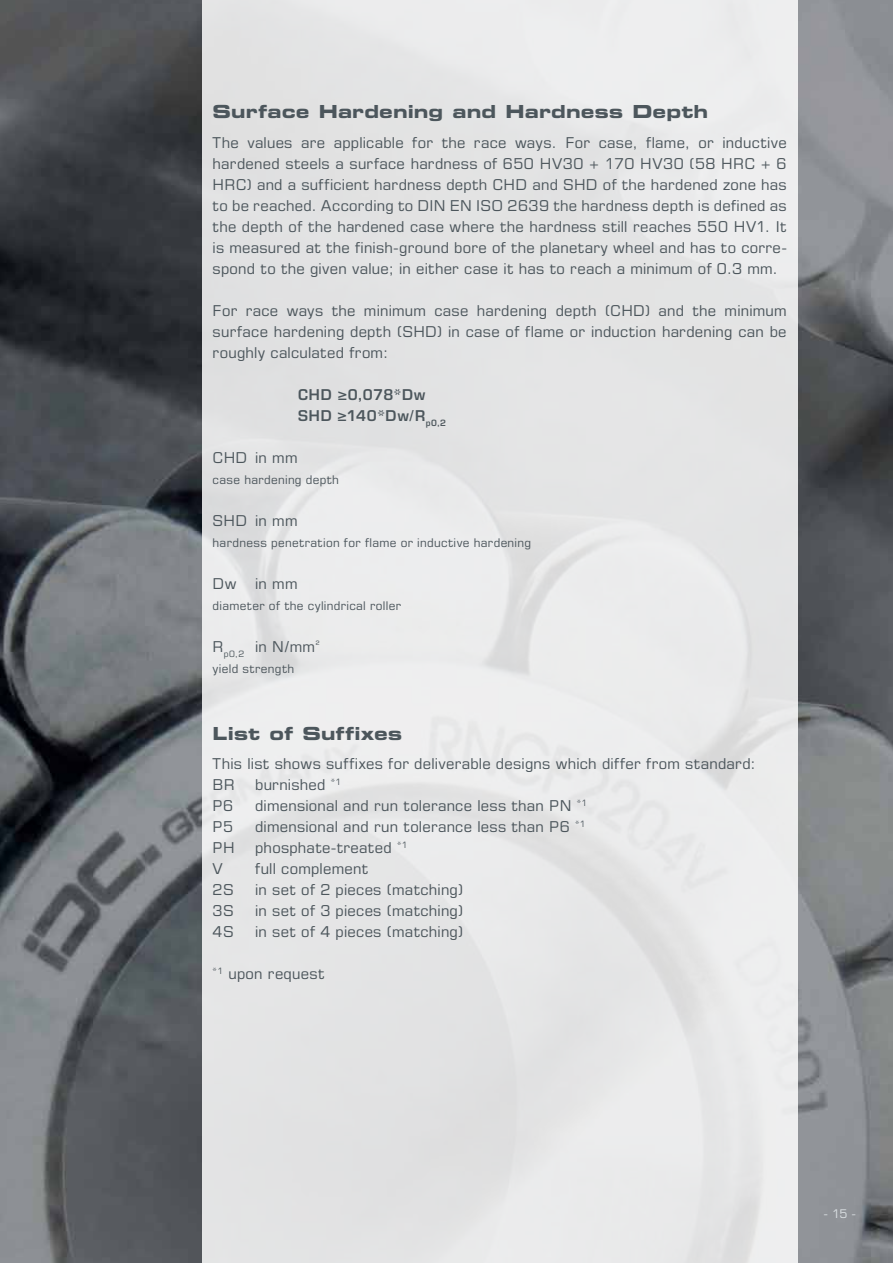
<style>
.page{position:relative;width:893px;height:1263px;background:#fff}
.page>*{position:absolute;margin:0;border:0;box-sizing:border-box;transform-origin:0 0}
.t1{font:18px "Eurostile LT Std Bold Ex 2";letter-spacing:.01em;color:#4c565c}
.t2{font:15px/21px "Eurostile LT Std";letter-spacing:.015em;color:#4c565c;text-align:justify}
.t3{font:600 15px/21px "Eurostile LT Std";letter-spacing:.02em;color:#4c565c}
.t4{font:12px "Eurostile LT Std";letter-spacing:.025em;color:#4c565c}
.t5{font:12px "Eurostile LT Std";color:#dadfe2}
</style>
<div class="page">
<img style="left:0;top:0;width:893px;height:1263px">
<div style="left:202px;top:0;width:595px;height:1263px;background:#e4e5e6"></div>
<div style="left:37px;top:12px;width:52px;height:38px;background:#555557"></div>
<p class="t1" style="left:213px;top:99px;width:497px">Surface Hardening and Hardness Depth</p>
<p class="t2" style="left:213px;top:132px;width:576px">The values are applicable for the race ways. For case, flame, or inductive hardened steels a surface hardness of 650 HV30 + 170 HV30 (58 HRC + 6<br>HRC) and a sufficient hardness depth CHD and SHD of the hardened zone has to be reached. According to DIN EN ISO 2639 the hardness depth is defined as the depth of the hardened case where the hardness still reaches 550 HV1. It is measured at the finish-ground bore of the planetary wheel and has to corre&shy;spond to the given value; in either case it has to reach a minimum of 0.3 mm.</p>
<p class="t2" style="left:213px;top:300px;width:576px">For race ways the minimum case hardening depth (CHD) and the minimum surface hardening depth (SHD) in case of flame or induction hardening can be roughly calculated from:</p>
<p class="t3" style="left:298px;top:384px;width:150px">CHD ≥0,078*Dw<br>SHD ≥140*Dw/R<sub>p0,2</sub></p>
<p class="t2" style="left:213px;top:447px;width:86px">CHD in mm</p>
<p class="t4" style="left:213px;top:472px;width:128px">case hardening depth</p>
<p class="t2" style="left:213px;top:510px;width:86px">SHD in mm</p>
<p class="t4" style="left:213px;top:535px;width:320px">hardness penetration for flame or inductive hardening</p>
<p class="t2" style="left:213px;top:573px;width:86px">Dw in mm</p>
<p class="t4" style="left:213px;top:598px;width:190px">diameter of the cylindrical roller</p>
<p class="t2" style="left:213px;top:636px;width:109px">R<sub>p0,2</sub> in N/mm<sup>²</sup></p>
<p class="t4" style="left:213px;top:661px;width:83px">yield strength</p>
<p class="t1" style="left:213px;top:721px;width:191px">List of Suffixes</p>
<p class="t2" style="left:213px;top:753px;width:544px">This list shows suffixes for deliverable designs which differ from standard:<br>BR</p>
<p class="t2" style="left:255px;top:774px;width:88px">burnished <sup>*1</sup></p>
<p class="t2" style="left:213px;top:795px;width:22px">P6</p>
<p class="t2" style="left:255px;top:795px;width:334px">dimensional and run tolerance less than PN <sup>*1</sup></p>
<p class="t2" style="left:213px;top:816px;width:22px">P5</p>
<p class="t2" style="left:255px;top:816px;width:332px">dimensional and run tolerance less than P6 <sup>*1</sup></p>
<p class="t2" style="left:213px;top:837px;width:24px">PH</p>
<p class="t2" style="left:255px;top:837px;width:154px">phosphate-treated <sup>*1</sup></p>
<p class="t2" style="left:213px;top:858px;width:12px">V</p>
<p class="t2" style="left:255px;top:858px;width:115px">full complement</p>
<p class="t2" style="left:213px;top:879px;width:23px">2S</p>
<p class="t2" style="left:255px;top:879px;width:210px">in set of 2 pieces (matching)</p>
<p class="t2" style="left:213px;top:900px;width:23px">3S</p>
<p class="t2" style="left:255px;top:900px;width:210px">in set of 3 pieces (matching)</p>
<p class="t2" style="left:213px;top:921px;width:23px">4S</p>
<p class="t2" style="left:255px;top:921px;width:210px">in set of 4 pieces (matching)</p>
<p class="t2" style="left:213px;top:963px;width:113px"><sup>*1</sup> upon request</p>
<p class="t5" style="left:824px;top:1206px;width:33px">- 15 -</p>
</div>
